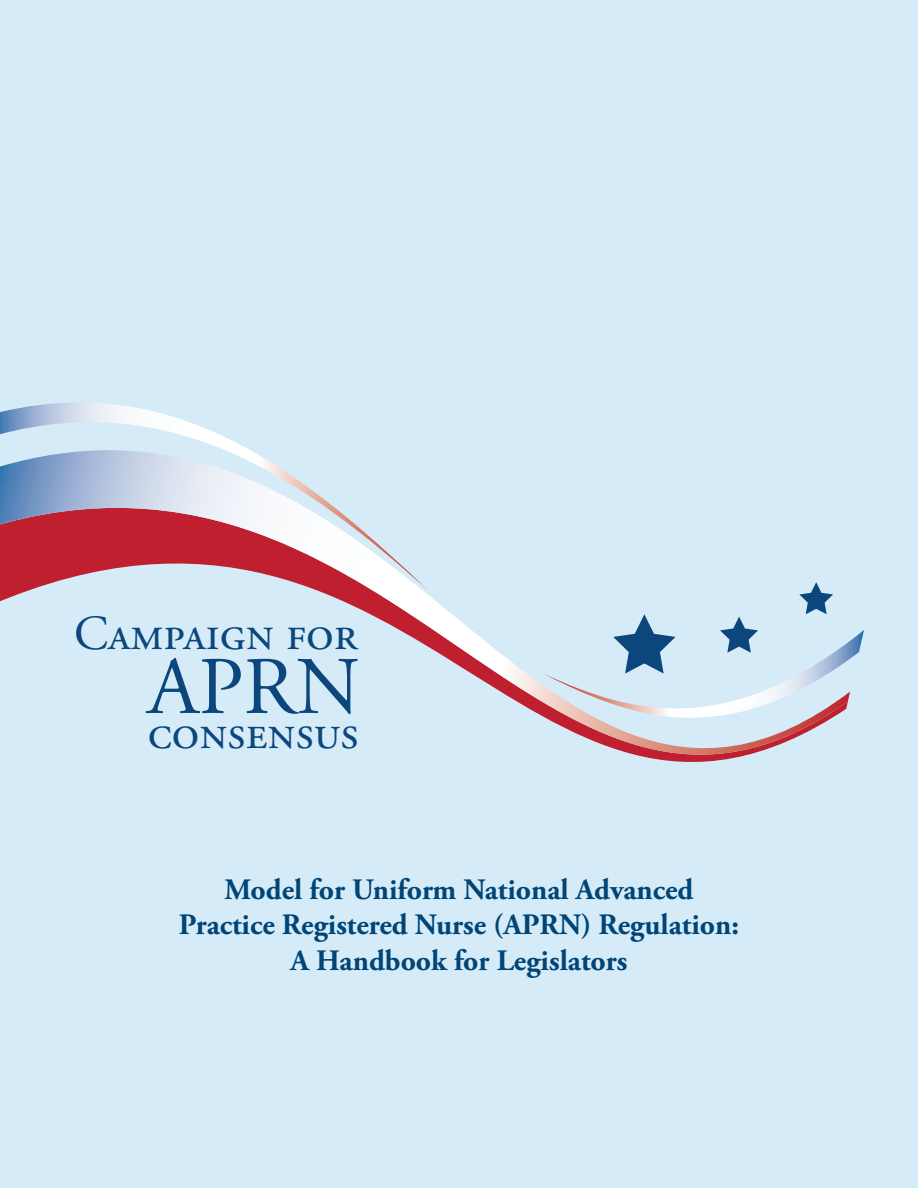
<style>
.page{position:relative;width:918px;height:1188px;background:#d5ebf7}
.page>*{position:absolute;margin:0;border:0;box-sizing:border-box;transform-origin:0 0}
.t1{font:81.6px "Adobe Garamond Pro";color:#0b477c}
.t2{font:48.9px "Adobe Garamond Pro";color:#0b477c}
.t3{font:48.6px "Adobe Garamond Pro";color:#0b477c}
.t4{font:700 29.55px/35.5px "Adobe Garamond Pro";color:#004577;text-align:center}
</style>
<div class="page">
<svg style="left:0;top:590px;width:758px;height:172px"></svg>
<svg style="left:543px;top:582px;width:321px;height:170px"></svg>
<svg style="left:0;top:403px;width:426px;height:187px"></svg>
<p class="t2" style="left:74px;top:604px;width:285px">Campaign for</p>
<p class="t1" style="left:148px;top:638px;width:214px">APRN</p>
<p class="t3" style="left:148px;top:703px;width:213px">consensus</p>
<p class="t4" style="left:179px;top:872px;width:562px">Model for Uniform National Advanced<br>Practice Registered Nurse (APRN) Regulation:</p>
<p class="t4" style="left:291px;top:943px;width:338px">A Handbook for Legislators</p>
</div>
